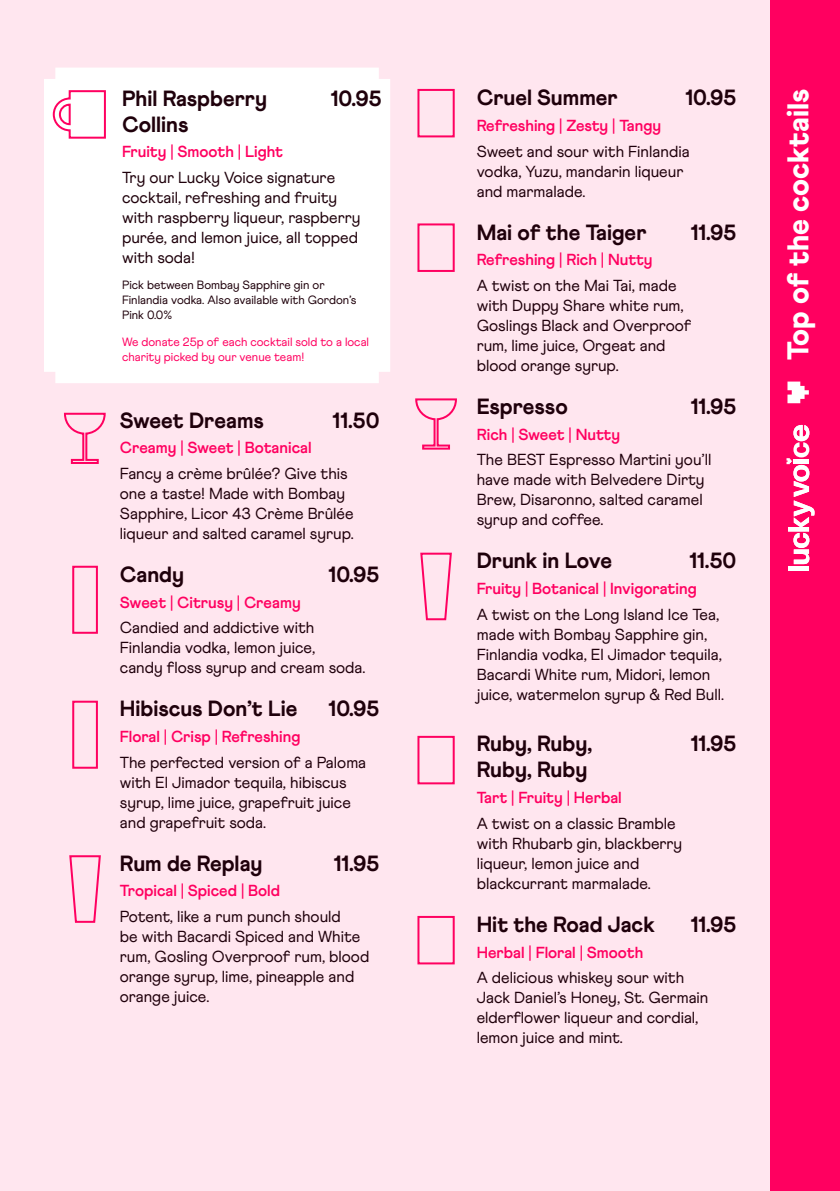
<style>
.page{position:relative;width:840px;height:1191px;background:#fff}
.page>*{position:absolute;margin:0;border:0;box-sizing:border-box;transform-origin:0 0}
.t1{font:900 30px "Athletics";color:#fff}
.t2{font:800 22px "Athletics";color:#1f000b}
.t3{font:16px/20px "Athletics";color:#1f000b}
.t4{font:700 16px "Athletics";color:#ff0060}
.t5{font:12px/15px "Athletics";color:#1f000b}
.t6{font:12px/15px "Athletics";color:#ff0060}
</style>
<div class="page">
<div style="left:0;top:0;width:839px;height:1191px;background:#ffe6ef"></div>
<div style="left:44px;top:68px;width:346px;height:315px;background:#fff"></div>
<svg style="left:63px;top:412px;width:43px;height:52px"></svg>
<svg style="left:415px;top:398px;width:42px;height:52px"></svg>
<svg style="left:420px;top:552px;width:32px;height:69px"></svg>
<svg style="left:69px;top:855px;width:32px;height:68px"></svg>
<div style="left:72px;top:566px;width:26px;height:68px;border:2px solid #ff0060"></div>
<div style="left:72px;top:700px;width:26px;height:68px;border:2px solid #ff0060"></div>
<svg style="left:52px;top:89px;width:55px;height:51px;background:#ffd4e4"></svg>
<div style="left:417px;top:223px;width:37px;height:49px;border:2px solid #ff0060"></div>
<div style="left:417px;top:89px;width:37px;height:48px;border:2px solid #ff0060"></div>
<div style="left:770px;top:0;width:69px;height:1191px;background:#ff0060"></div>
<div style="left:417px;top:916px;width:37px;height:48px;border:2px solid #ff0060"></div>
<div style="left:417px;top:736px;width:37px;height:48px;border:2px solid #ff0060"></div>
<div style="left:787px;top:566px;width:21px;height:5px;background:#fff"></div>
<svg style="left:786px;top:425px;width:28px;height:139px"></svg>
<svg style="left:787px;top:381px;width:21px;height:22px"></svg>
<h2 class="t2" style="left:122px;top:85px;width:146px">Phil Raspberry</h2>
<h2 class="t2" style="left:330px;top:85px;width:52px">10.95</h2>
<h2 class="t2" style="left:122px;top:111px;width:68px">Collins</h2>
<p class="t4" style="left:122px;top:142px;width:162px">Fruity | Smooth | Light</p>
<p class="t3" style="left:122px;top:168px;width:240px">Try our Lucky Voice signature cocktail, refreshing and fruity with raspberry liqueur, raspberry purée, and lemon juice, all topped with soda!</p>
<p class="t5" style="left:122px;top:278px;width:236px">Pick between Bombay Sapphire gin or<br>Finlandia vodka. Also available with Gordon’s<br>Pink 0.0%</p>
<p class="t6" style="left:122px;top:334px;width:248px">We donate 25p of each cocktail sold to a local charity picked by our venue team!</p>
<h2 class="t2" style="left:120px;top:407px;width:145px">Sweet Dreams</h2>
<h2 class="t2" style="left:332px;top:407px;width:48px">11.50</h2>
<p class="t4" style="left:120px;top:438px;width:193px">Creamy | Sweet | Botanical</p>
<p class="t3" style="left:120px;top:463px;width:235px">Fancy a crème brûlée? Give this one a taste! Made with Bombay<br>Sapphire, Licor 43 Crème Brûlée liqueur and salted caramel syrup.</p>
<h2 class="t2" style="left:120px;top:561px;width:66px">Candy</h2>
<h2 class="t2" style="left:328px;top:561px;width:52px">10.95</h2>
<p class="t4" style="left:120px;top:592px;width:182px">Sweet | Citrusy | Creamy</p>
<p class="t3" style="left:120px;top:618px;width:247px">Candied and addictive with<br>Finlandia vodka, lemon juice,<br>candy floss syrup and cream soda.</p>
<h2 class="t2" style="left:120px;top:695px;width:179px">Hibiscus Don’t Lie</h2>
<h2 class="t2" style="left:328px;top:695px;width:52px">10.95</h2>
<p class="t4" style="left:120px;top:727px;width:182px">Floral | Crisp | Refreshing</p>
<p class="t3" style="left:120px;top:752px;width:248px">The perfected version of a Paloma with El Jimador tequila, hibiscus syrup, lime juice, grapefruit juice and grapefruit soda.</p>
<h2 class="t2" style="left:120px;top:850px;width:144px">Rum de Replay</h2>
<h2 class="t2" style="left:333px;top:850px;width:47px">11.95</h2>
<p class="t4" style="left:120px;top:881px;width:162px">Tropical | Spiced | Bold</p>
<p class="t3" style="left:120px;top:906px;width:251px">Potent, like a rum punch should<br>be with Bacardi Spiced and White rum, Gosling Overproof rum, blood orange syrup, lime, pineapple and orange juice.</p>
<h2 class="t2" style="left:476px;top:84px;width:142px">Cruel Summer</h2>
<h2 class="t2" style="left:685px;top:84px;width:52px">10.95</h2>
<p class="t4" style="left:476px;top:116px;width:186px">Refreshing | Zesty | Tangy</p>
<p class="t3" style="left:476px;top:141px;width:214px">Sweet and sour with Finlandia vodka, Yuzu, mandarin liqueur and marmalade.</p>
<h2 class="t2" style="left:476px;top:219px;width:171px">Mai of the Taiger</h2>
<h2 class="t2" style="left:690px;top:219px;width:47px">11.95</h2>
<p class="t4" style="left:476px;top:250px;width:177px">Refreshing | Rich | Nutty</p>
<p class="t3" style="left:476px;top:275px;width:216px">A twist on the Mai Tai, made with Duppy Share white rum,<br>Goslings Black and Overproof rum, lime juice, Orgeat and blood orange syrup.</p>
<h2 class="t2" style="left:476px;top:393px;width:92px">Espresso</h2>
<h2 class="t2" style="left:690px;top:393px;width:47px">11.95</h2>
<p class="t4" style="left:476px;top:425px;width:145px">Rich | Sweet | Nutty</p>
<p class="t3" style="left:476px;top:450px;width:236px">The BEST Espresso Martini you’ll have made with Belvedere Dirty<br>Brew, Disaronno, salted caramel syrup and coffee.</p>
<h2 class="t2" style="left:476px;top:547px;width:137px">Drunk in Love</h2>
<h2 class="t2" style="left:689px;top:547px;width:48px">11.50</h2>
<p class="t4" style="left:476px;top:579px;width:221px">Fruity | Botanical | Invigorating</p>
<p class="t3" style="left:476px;top:604px;width:249px">A twist on the Long Island Ice Tea, made with Bombay Sapphire gin, Finlandia vodka, El Jimador tequila, Bacardi White rum, Midori, lemon juice, watermelon syrup &amp; Red Bull.</p>
<h2 class="t2" style="left:476px;top:730px;width:117px">Ruby, Ruby,</h2>
<h2 class="t2" style="left:690px;top:730px;width:47px">11.95</h2>
<h2 class="t2" style="left:476px;top:756px;width:112px">Ruby, Ruby</h2>
<p class="t4" style="left:476px;top:788px;width:146px">Tart | Fruity | Herbal</p>
<p class="t3" style="left:476px;top:813px;width:207px">A twist on a classic Bramble with Rhubarb gin, blackberry liqueur, lemon juice and blackcurrant marmalade.</p>
<h2 class="t2" style="left:476px;top:911px;width:179px">Hit the Road Jack</h2>
<h2 class="t2" style="left:690px;top:911px;width:47px">11.95</h2>
<p class="t4" style="left:476px;top:942px;width:168px">Herbal | Floral | Smooth</p>
<p class="t3" style="left:476px;top:967px;width:233px">A delicious whiskey sour with<br>Jack Daniel’s Honey, St. Germain elderflower liqueur and cordial, lemon juice and mint.</p>
<h1 class="t1" style="left:779px;top:360px;width:273px;rotate:-90deg">Top of the cocktails</h1>
</div>
